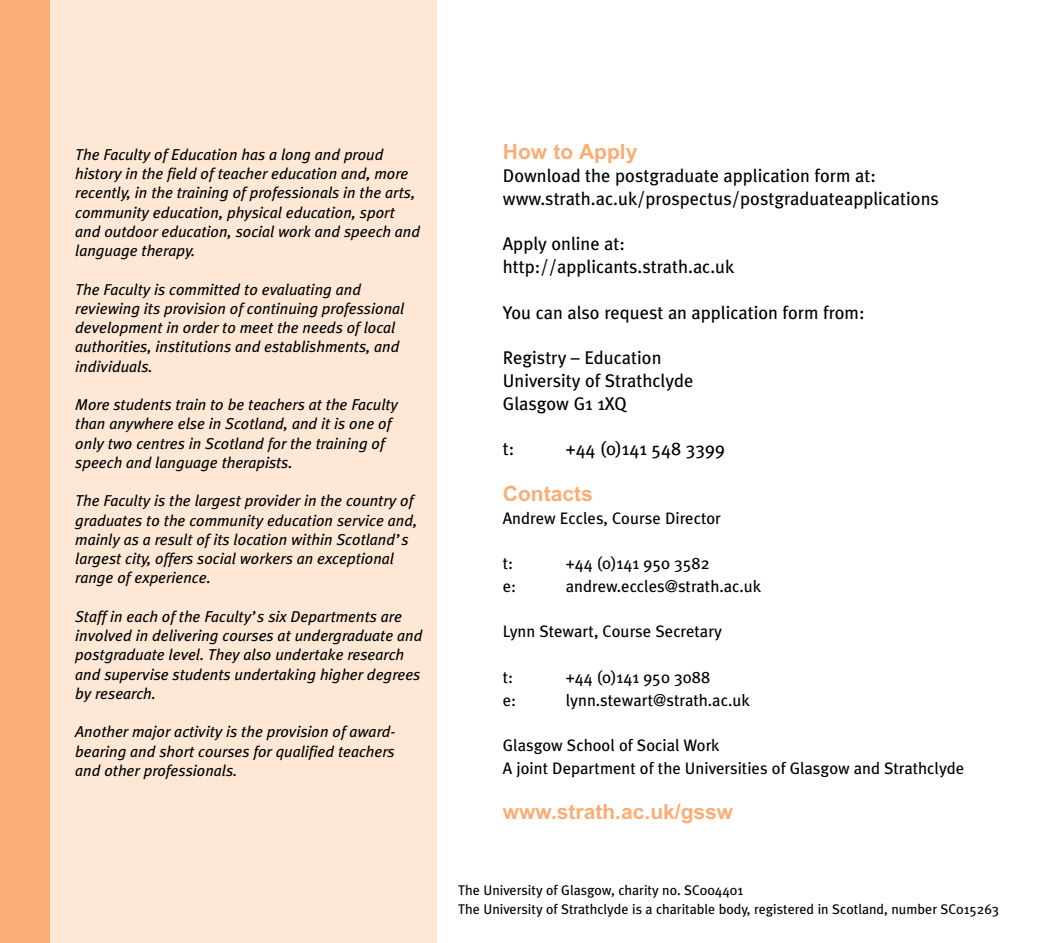
<style>
.page{position:relative;width:1042px;height:943px;background:#fff}
.page>*{position:absolute;margin:0;border:0;box-sizing:border-box;transform-origin:0 0}
.t1{font:700 21px "Arial";color:#faae75}
.t2{font:18.38px/22.8px "Meta Plus";color:#000}
.t3{font:16.62px/22.8px "Meta Plus";color:#000}
.t4{font:italic 15.75px/19.2px "Meta Plus";color:#000}
.t5{font:14px/19.2px "Meta Plus";color:#000}
</style>
<div class="page">
<div style="left:50px;top:0;width:387px;height:943px;background:#fee8d5"></div>
<div style="left:0;top:0;width:50px;height:943px;background:#faae75"></div>
<p class="t4" style="left:75px;top:145px;width:346px">The Faculty of Education has a long and proud history in the field of teacher education and, more recently, in the training of professionals in the arts, community education, physical education, sport and outdoor education, social work and speech and language therapy.</p>
<p class="t4" style="left:75px;top:279px;width:331px">The Faculty is committed to evaluating and reviewing its provision of continuing professional development in order to meet the needs of local authorities, institutions and establishments, and individuals.</p>
<p class="t4" style="left:75px;top:395px;width:324px">More students train to be teachers at the Faculty than anywhere else in Scotland, and it is one of only two centres in Scotland for the training of speech and language therapists.</p>
<p class="t4" style="left:75px;top:491px;width:343px">The Faculty is the largest provider in the country of graduates to the community education service and, mainly as a result of its location within Scotland’s largest city, offers social workers an exceptional range of experience.</p>
<p class="t4" style="left:75px;top:607px;width:349px">Staff in each of the Faculty’s six Departments are involved in delivering courses at undergraduate and postgraduate level. They also undertake research and supervise students undertaking higher degrees by research.</p>
<p class="t4" style="left:75px;top:722px;width:322px;text-align:justify">Another major activity is the provision of award&shy;bearing and short courses for qualified teachers and other professionals.</p>
<h1 class="t1" style="left:503px;top:144px;width:136px">How to Apply</h1>
<p class="t2" style="left:503px;top:164px;width:437px">Download the postgraduate application form at: www.strath.ac.uk/prospectus/postgraduateapplications</p>
<p class="t2" style="left:503px;top:233px;width:233px">Apply online at: http://applicants.strath.ac.uk</p>
<p class="t2" style="left:503px;top:301px;width:363px">You can also request an application form from:</p>
<p class="t2" style="left:503px;top:346px;width:192px">Registry – Education<br>University of Strathclyde<br>Glasgow G1 1XQ</p>
<p class="t2" style="left:503px;top:437px;width:13px">t:</p>
<p class="t2" style="left:566px;top:437px;width:161px">+44 (0)141 548 3399</p>
<h1 class="t1" style="left:503px;top:485px;width:91px">Contacts</h1>
<p class="t3" style="left:503px;top:506px;width:220px">Andrew Eccles, Course Director</p>
<p class="t3" style="left:503px;top:552px;width:12px">t:</p>
<p class="t3" style="left:566px;top:552px;width:145px">+44 (0)141 950 3582</p>
<p class="t3" style="left:503px;top:574px;width:15px">e:</p>
<p class="t3" style="left:566px;top:574px;width:197px">andrew.eccles@strath.ac.uk</p>
<p class="t3" style="left:503px;top:620px;width:221px">Lynn Stewart, Course Secretary</p>
<p class="t3" style="left:503px;top:665px;width:12px">t:</p>
<p class="t3" style="left:566px;top:665px;width:146px">+44 (0)141 950 3088</p>
<p class="t3" style="left:503px;top:688px;width:15px">e:</p>
<p class="t3" style="left:566px;top:688px;width:185px">lynn.stewart@strath.ac.uk</p>
<p class="t3" style="left:503px;top:734px;width:463px">Glasgow School of Social Work<br>A joint Department of the Universities of Glasgow and Strathclyde</p>
<h1 class="t1" style="left:503px;top:804px;width:232px">www.strath.ac.uk/gssw</h1>
<p class="t5" style="left:458px;top:880px;width:542px">The University of Glasgow, charity no. SC004401<br>The University of Strathclyde is a charitable body, registered in Scotland, number SC015263</p>
</div>
